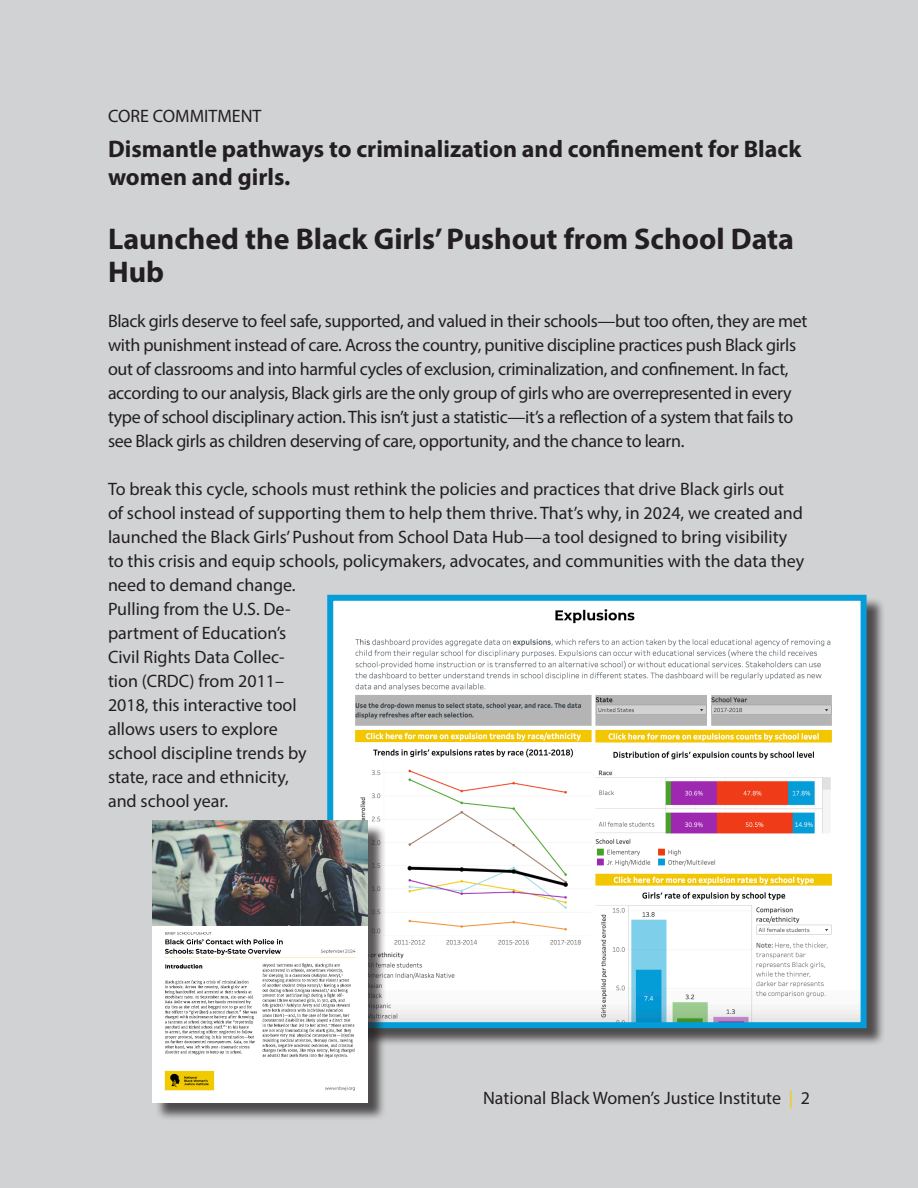
<style>
.page{position:relative;width:918px;height:1188px;background:#d1d2d4}
.page>*{position:absolute;margin:0;border:0;box-sizing:border-box;transform-origin:0 0}
.Heading_1{font:700 30px/33px "Myriad Pro";color:#231f20}
.Heading_2{font:700 24px/28.5px "Myriad Pro";color:#231f20}
.Body_text{font:18px/24px "Myriad Pro";letter-spacing:-.005em;color:#231f20}
.s1{color:#f2cb05}
</style>
<div class="page">
<div style="left:330px;top:597px;width:555px;height:450px;background:#231f20;opacity:.75"></div>
<img style="left:334px;top:602px;width:526px;height:419px">
<div style="left:327px;top:595px;width:540px;height:433px;border:6px solid #049dd9"></div>
<div style="left:155px;top:823px;width:231px;height:298px;background:#231f20;opacity:.75"></div>
<img style="left:152px;top:821px;width:215px;height:282px">
<p class="Body_text" style="left:108px;top:103px;width:155px">CORE COMMITMENT</p>
<p class="Heading_2" style="left:108px;top:134px;width:695px">Dismantle pathways to criminalization and confinement for Black women and girls.</p>
<p class="Heading_1" style="left:108px;top:221px;width:688px">Launched the Black Girls’ Pushout from School Data<br>Hub</p>
<p class="Body_text" style="left:108px;top:308px;width:701px">Black girls deserve to feel safe, supported, and valued in their schools—but too often, they are met with punishment instead of care. Across the country, punitive discipline practices push Black girls out of classrooms and into harmful cycles of exclusion, criminalization, and confinement. In fact, according to our analysis, Black girls are the only group of girls who are overrepresented in every type of school disciplinary action. This isn’t just a statistic—it’s a reflection of a system that fails to see Black girls as children deserving of care, opportunity, and the chance to learn.</p>
<p class="Body_text" style="left:108px;top:476px;width:698px">To break this cycle, schools must rethink the policies and practices that drive Black girls out<br>of school instead of supporting them to help them thrive. That’s why, in 2024, we created and launched the Black Girls’ Pushout from School Data Hub—a tool designed to bring visibility to this crisis and equip schools, policymakers, advocates, and communities with the data they need to demand change.<br>Pulling from the U.S. De-<br>partment of Education’s<br>Civil Rights Data Collec-<br>tion (CRDC) from 2011–<br>2018, this interactive tool<br>allows users to explore<br>school discipline trends by<br>state, race and ethnicity,<br>and school year.</p>
<p class="Body_text" style="left:483px;top:1086px;width:328px">National Black Women’s Justice Institute <span class="s1">|</span> 2</p>
</div>
